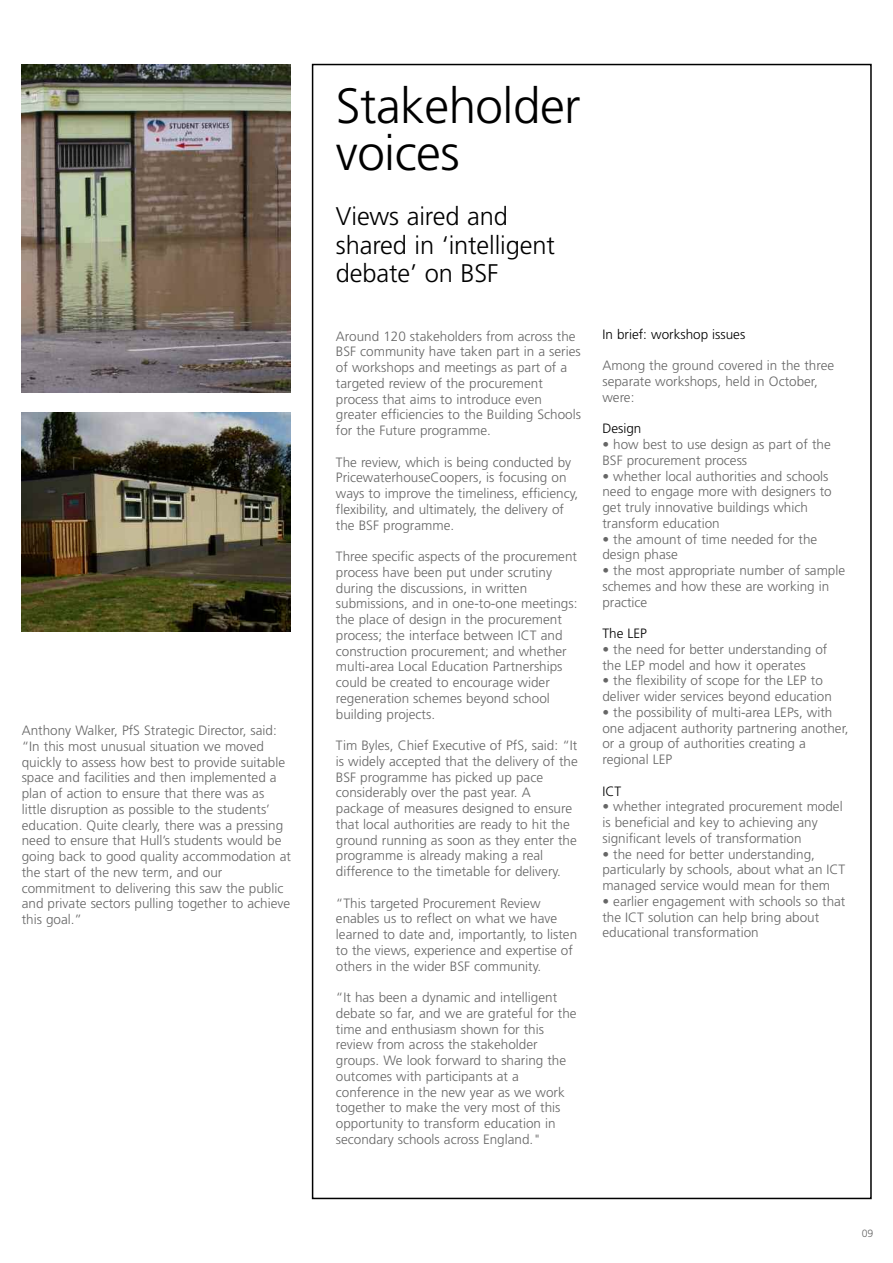
<style>
.page{position:relative;width:893px;height:1263px;background:#fff}
.page>*{position:absolute;margin:0;border:0;box-sizing:border-box;transform-origin:0 0}
.t1{font:300 49.5px/46.5px "Frutiger LT Com";letter-spacing:-.01em;color:#000}
.t2{font:300 25.5px/28.5px "Frutiger LT Com";letter-spacing:-.005em;color:#000}
.t3{font:300 13.5px/15.8px "Frutiger LT Com";color:#666}
.t4{font:300 13.5px "Frutiger LT Com";color:#000}
.t5{font:300 10.5px "Frutiger LT Com";color:#666}
</style>
<div class="page">
<img style="left:22px;top:64px;width:269px;height:328px">
<img style="left:21px;top:412px;width:270px;height:219px">
<p class="t3" style="left:22px;top:723px;width:271px">Anthony Walker, PfS Strategic Director, said: “In this most unusual situation we moved quickly to assess how best to provide suitable space and facilities and then implemented a plan of action to ensure that there was as little disruption as possible to the students’ education. Quite clearly, there was a pressing need to ensure that Hull’s students would be going back to good quality accommodation at the start of the new term, and our commitment to delivering this saw the public and private sectors pulling together to achieve this goal.”</p>
<h1 class="t1" style="left:336px;top:83px;width:246px">Stakeholder voices</h1>
<h2 class="t2" style="left:336px;top:202px;width:220px">Views aired and shared in ‘intelligent debate’ on BSF</h2>
<p class="t3" style="left:336px;top:328px;width:247px">Around 120 stakeholders from across the BSF community have taken part in a series of workshops and meetings as part of a targeted review of the procurement process that aims to introduce even greater efficiencies to the Building Schools for the Future programme.</p>
<p class="t3" style="left:336px;top:454px;width:244px">The review, which is being conducted by PricewaterhouseCoopers, is focusing on ways to improve the timeliness, efficiency, flexibility, and ultimately, the delivery of the BSF programme.</p>
<p class="t3" style="left:336px;top:549px;width:243px">Three specific aspects of the procurement process have been put under scrutiny during the discussions, in written submissions, and in one-to-one meetings: the place of design in the procurement process; the interface between ICT and construction procurement; and whether multi-area Local Education Partnerships could be created to encourage wider regeneration schemes beyond school building projects.</p>
<p class="t3" style="left:336px;top:738px;width:243px">Tim Byles, Chief Executive of PfS, said: “It is widely accepted that the delivery of the BSF programme has picked up pace considerably over the past year. A package of measures designed to ensure that local authorities are ready to hit the ground running as soon as they enter the programme is already making a real difference to the timetable for delivery.</p>
<p class="t3" style="left:336px;top:895px;width:243px">“This targeted Procurement Review enables us to reflect on what we have learned to date and, importantly, to listen to the views, experience and expertise of others in the wider BSF community.</p>
<p class="t3" style="left:336px;top:990px;width:242px">“It has been a dynamic and intelligent debate so far, and we are grateful for the time and enthusiasm shown for this review from across the stakeholder groups. We look forward to sharing the outcomes with participants at a conference in the new year as we work together to make the very most of this opportunity to transform education in secondary schools across England."</p>
<p class="t4" style="left:602px;top:326px;width:144px">In brief: workshop issues</p>
<p class="t3" style="left:602px;top:358px;width:233px">Among the ground covered in the three separate workshops, held in October, were:</p>
<p class="t4" style="left:602px;top:421px;width:41px">Design</p>
<p class="t3" style="left:602px;top:437px;width:230px">• how best to use design as part of the<br>BSF procurement process</p>
<p class="t3" style="left:602px;top:468px;width:231px">• whether local authorities and schools need to engage more with designers to get truly innovative buildings which transform education</p>
<p class="t3" style="left:602px;top:531px;width:216px">• the amount of time needed for the design phase</p>
<p class="t3" style="left:602px;top:563px;width:244px">• the most appropriate number of sample schemes and how these are working in practice</p>
<p class="t4" style="left:602px;top:625px;width:46px">The LEP</p>
<p class="t3" style="left:602px;top:641px;width:226px">• the need for better understanding of the LEP model and how it operates</p>
<p class="t3" style="left:602px;top:673px;width:231px">• the flexibility of scope for the LEP to deliver wider services beyond education</p>
<p class="t3" style="left:602px;top:704px;width:248px">• the possibility of multi-area LEPs, with one adjacent authority partnering another, or a group of authorities creating a regional LEP</p>
<p class="t4" style="left:602px;top:783px;width:20px">ICT</p>
<p class="t3" style="left:602px;top:799px;width:242px">• whether integrated procurement model is beneficial and key to achieving any significant levels of transformation</p>
<p class="t3" style="left:602px;top:846px;width:244px">• the need for better understanding, particularly by schools, about what an ICT managed service would mean for them</p>
<p class="t3" style="left:602px;top:893px;width:244px">• earlier engagement with schools so that the ICT solution can help bring about educational transformation</p>
<p class="t5" style="left:862px;top:1227px;width:13px">09</p>
</div>
